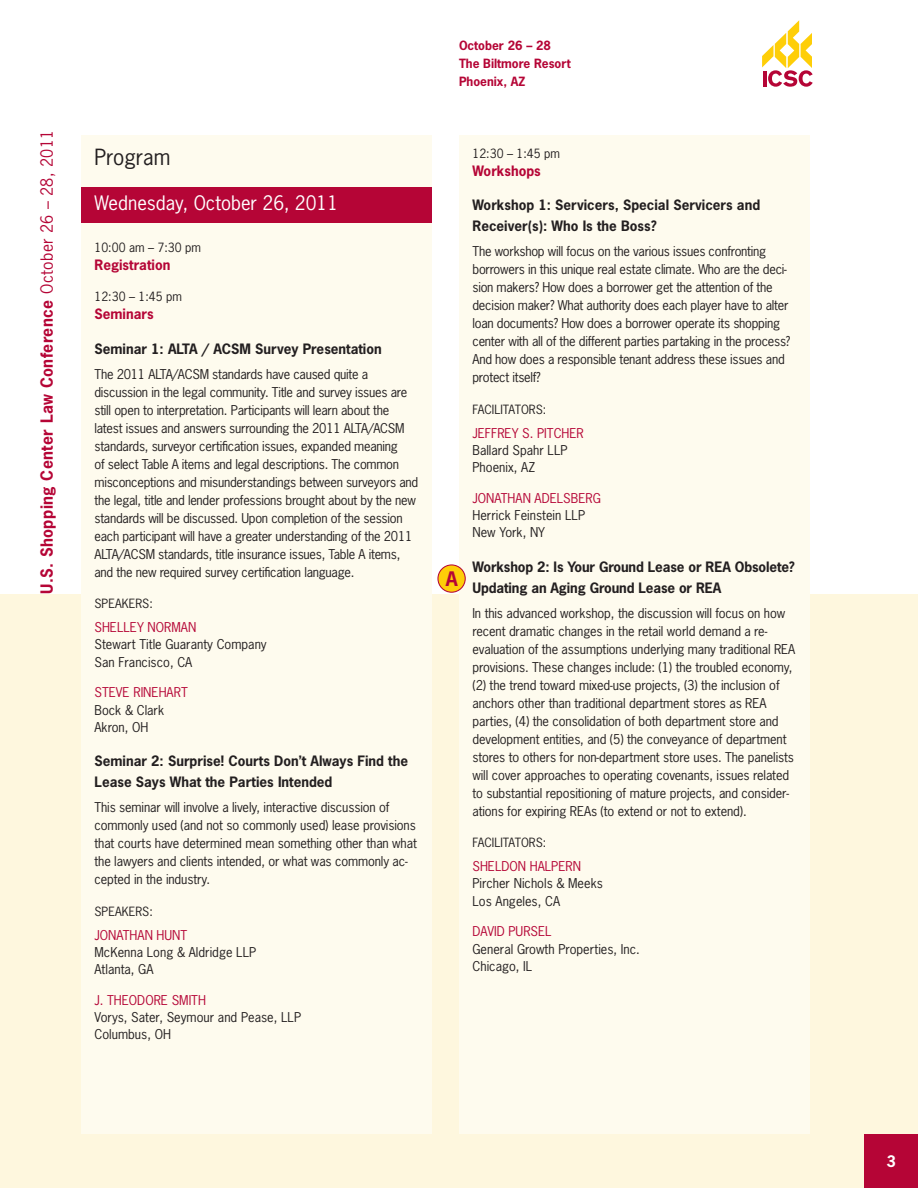
<style>
.page{position:relative;width:918px;height:1188px;background:#fff}
.page>*{position:absolute;margin:0;border:0;box-sizing:border-box;transform-origin:0 0}
.t1{font:21px "News Gothic Std";color:#231f20}
.t2{font:700 18.9px "News Gothic Std";color:#b50536}
.t3{font:18.75px "News Gothic Std";color:#fff}
.t4{font:700 15.75px "News Gothic Std";letter-spacing:.025em;color:#b50536}
.t5{font:700 15px "News Gothic Std";color:#fff}
.t6{font:700 13.5px/21px "News Gothic Std";color:#231f20}
.t7{font:700 13.5px "News Gothic Std";color:#b50536}
.t8{font:12.75px/18px "News Gothic Std";letter-spacing:-.01em;color:#231f20}
.t9{font:12.75px "News Gothic Std";color:#b50536}
.t10{font:12px "News Gothic Std";color:#231f20}
.t11{font:700 12px/18px "News Gothic Std";color:#b50536}
.s1{font-weight:400}
</style>
<div class="page">
<div style="left:0;top:594px;width:918px;height:594px;background:#fef7de"></div>
<div style="left:459px;top:135px;width:351px;height:999px;background:#fefbee"></div>
<div style="left:81px;top:135px;width:351px;height:999px;background:#fefbee"></div>
<div style="left:864px;top:1134px;width:54px;height:54px;background:#b50536"></div>
<div style="left:438px;top:565px;width:27px;height:27px;background:#fece08;border-radius:50%"></div>
<div style="left:437px;top:564px;width:29px;height:29px;border:1px solid #b50536;border-radius:50%"></div>
<div style="left:81px;top:187px;width:351px;height:36px;background:#b50536"></div>
<svg style="left:762px;top:20px;width:51px;height:67px"></svg>
<p class="t4" style="left:36px;top:594px;width:466px;rotate:-90deg">U.S. Shopping Center Law Conference <span class="s1">October 26 – 28, 2011</span></p>
<h1 class="t1" style="left:94px;top:143px;width:77px">Program</h1>
<h3 class="t3" style="left:94px;top:191px;width:245px">Wednesday, October 26, 2011</h3>
<p class="t10" style="left:94px;top:240px;width:108px">10:00 am – 7:30 pm</p>
<p class="t7" style="left:94px;top:256px;width:77px">Registration</p>
<p class="t10" style="left:94px;top:289px;width:89px">12:30 – 1:45 pm</p>
<p class="t7" style="left:94px;top:305px;width:61px">Seminars</p>
<p class="t6" style="left:94px;top:338px;width:289px">Seminar 1: ALTA / ACSM Survey Presentation</p>
<p class="t8" style="left:94px;top:365px;width:325px">The 2011 ALTA/ACSM standards have caused quite a discussion in the legal community. Title and survey issues are still open to interpretation. Participants will learn about the latest issues and answers surrounding the 2011 ALTA/ACSM standards, surveyor certification issues, expanded meaning<br>of select Table A items and legal descriptions. The common misconceptions and misunderstandings between surveyors and the legal, title and lender professions brought about by the new standards will be discussed. Upon completion of the session each participant will have a greater understanding of the 2011<br>ALTA/ACSM standards, title insurance issues, Table A items, and the new required survey certification language.</p>
<p class="t10" style="left:94px;top:596px;width:60px">Speakers :</p>
<p class="t9" style="left:94px;top:619px;width:16px">Shelle</p>
<p class="t9" style="left:137px;top:619px;width:28px">y Norman</p>
<p class="t8" style="left:94px;top:636px;width:174px;line-height:17.2px">Stewart Title Guaranty Company<br>San Francisco, CA</p>
<p class="t9" style="left:94px;top:684px;width:54px">Steve Rinehart</p>
<p class="t8" style="left:94px;top:701px;width:71px;line-height:17.2px">Bock &amp; Clark<br>Akron, OH</p>
<p class="t6" style="left:94px;top:751px;width:315px">Seminar 2: Surprise! Courts Don’t Always Find the<br>Lease Says What the Parties Intended</p>
<p class="t8" style="left:94px;top:798px;width:324px">This seminar will involve a lively, interactive discussion of commonly used (and not so commonly used) lease provisions that courts have determined mean something other than what the lawyers and clients intended, or what was commonly ac&shy;cepted in the industry.</p>
<p class="t10" style="left:94px;top:903px;width:60px">Speakers :</p>
<p class="t9" style="left:94px;top:927px;width:94px">JONATHAN HUNT</p>
<p class="t8" style="left:94px;top:943px;width:163px;line-height:17.2px">McKenna Long &amp; Aldridge LLP<br>Atlanta, GA</p>
<p class="t9" style="left:94px;top:992px;width:113px">J. THEODORE SMITH</p>
<p class="t8" style="left:94px;top:1009px;width:208px;line-height:17.2px">Vorys, Sater, Seymour and Pease, LLP<br>Columbus, OH</p>
<p class="t11" style="left:459px;top:37px;width:113px">October 26 – 28<br>The Biltmore Resort<br>Phoenix, AZ</p>
<h2 class="t2" style="left:446px;top:566px;width:13px">A</h2>
<p class="t10" style="left:472px;top:146px;width:89px">12:30 – 1:45 pm</p>
<p class="t7" style="left:472px;top:162px;width:70px">Workshops</p>
<p class="t6" style="left:472px;top:195px;width:289px">Workshop 1: Servicers, Special Servicers and<br>Receiver(s): Who Is the Boss?</p>
<p class="t8" style="left:472px;top:242px;width:319px">The workshop will focus on the various issues confronting borrowers in this unique real estate climate. Who are the deci&shy;sion makers? How does a borrower get the attention of the decision maker? What authority does each player have to alter loan documents? How does a borrower operate its shopping center with all of the different parties partaking in the process?<br>And how does a responsible tenant address these issues and protect itself?</p>
<p class="t10" style="left:472px;top:401px;width:13px">Facilitators</p>
<p class="t10" style="left:543px;top:401px;width:5px">:</p>
<p class="t9" style="left:472px;top:425px;width:13px">Jeffre</p>
<p class="t9" style="left:512px;top:425px;width:40px">y S. Pitcher</p>
<p class="t8" style="left:472px;top:441px;width:97px;line-height:17.2px">Ballard Spahr LLP<br>Phoenix, AZ</p>
<p class="t9" style="left:472px;top:490px;width:14px">Jonathan</p>
<p class="t9" style="left:535px;top:490px;width:16px">Adelsber</p>
<p class="t9" style="left:593px;top:490px;width:10px">g</p>
<p class="t8" style="left:472px;top:507px;width:114px;line-height:17.2px">Herrick Feinstein LLP<br>New York, NY</p>
<p class="t6" style="left:472px;top:556px;width:324px">Workshop 2: Is Your Ground Lease or REA Obsolete?<br>Updating an Aging Ground Lease or REA</p>
<p class="t8" style="left:472px;top:604px;width:324px">In this advanced workshop, the discussion will focus on how recent dramatic changes in the retail world demand a re&shy;evaluation of the assumptions underlying many traditional REA provisions. These changes include: (1) the troubled economy, (2) the trend toward mixed-use projects, (3) the inclusion of anchors other than traditional department stores as REA parties, (4) the consolidation of both department store and development entities, and (5) the conveyance of department stores to others for non-department store uses. The panelists will cover approaches to operating covenants, issues related to substantial repositioning of mature projects, and consider&shy;ations for expiring REAs (to extend or not to extend).</p>
<p class="t10" style="left:472px;top:835px;width:13px">Facilitators</p>
<p class="t10" style="left:543px;top:835px;width:5px">:</p>
<p class="t9" style="left:472px;top:858px;width:16px">Sheldon</p>
<p class="t9" style="left:530px;top:858px;width:17px">Halpern</p>
<p class="t8" style="left:472px;top:875px;width:132px;line-height:17.2px">Pircher Nichols &amp; Meeks<br>Los Angeles, CA</p>
<p class="t9" style="left:472px;top:923px;width:52px">David Pursel</p>
<p class="t8" style="left:472px;top:940px;width:169px;line-height:17.2px">General Growth Properties, Inc.<br>Chicago, IL</p>
<p class="t5" style="left:886px;top:1151px;width:11px">3</p>
</div>
